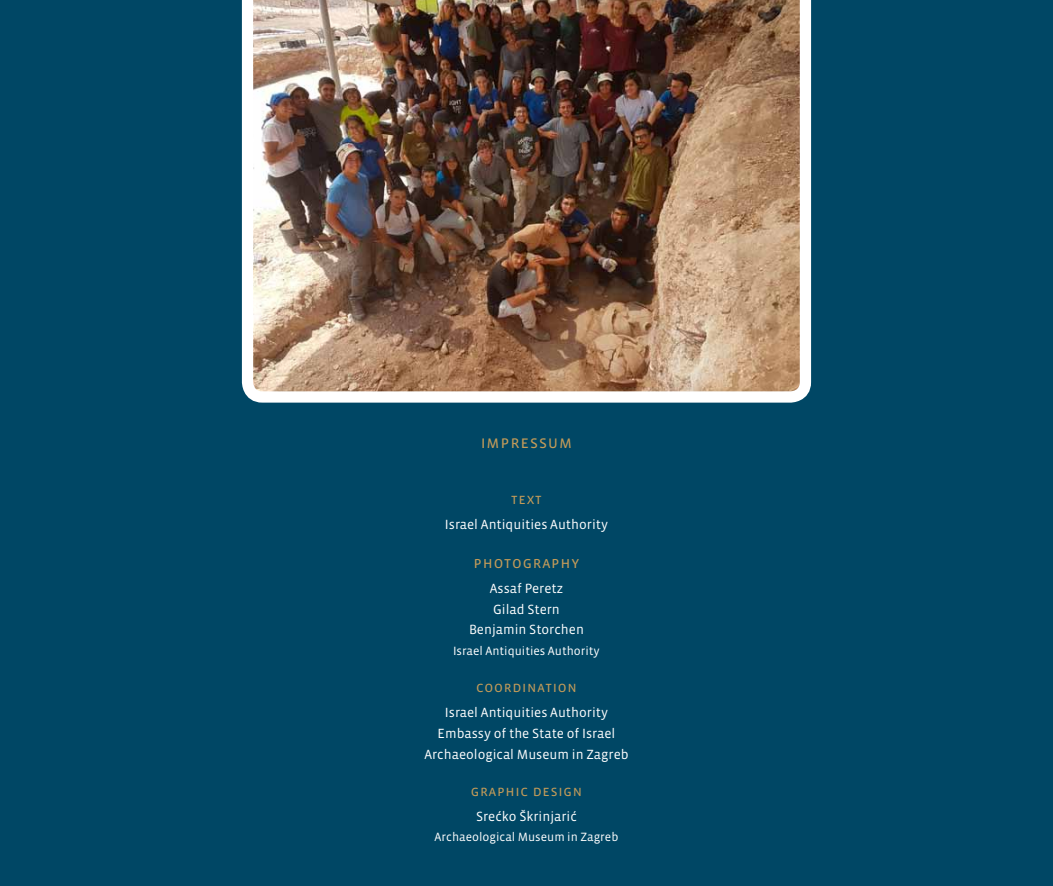
<style>
.page{position:relative;width:1053px;height:886px;background:#fff}
.page>*{position:absolute;margin:0;border:0;box-sizing:border-box;transform-origin:0 0}
.t1{font:17.5px "Vista Sans OTCE";letter-spacing:.05em;color:#c39b59}
.t2{font:16.38px "Vista Sans OTCE";letter-spacing:.05em;color:#c39b59}
.t3{font:15px "Vista Sans OTCE";letter-spacing:.05em;color:#c39b59}
.t4{font:13.62px/20.6px "Vista Sans OTCE";color:#fff;text-align:center}
.t5{font:12.25px "Vista Sans OTCE";color:#fff}
</style>
<div class="page">
<div style="left:0;top:0;width:1052px;height:886px;background:#004765"></div>
<img style="left:242px;top:0;width:569px;height:403px">
<p class="t1" style="left:480px;top:432px;width:93px">impressum</p>
<p class="t3" style="left:511px;top:491px;width:32px">text</p>
<p class="t4" style="left:445px;top:514px;width:164px">Israel Antiquities Authority</p>
<p class="t2" style="left:473px;top:553px;width:107px">photography</p>
<p class="t4" style="left:469px;top:578px;width:116px">Assaf Peretz<br>Gilad Stern<br>Benjamin Storchen</p>
<p class="t5" style="left:453px;top:644px;width:148px">Israel Antiquities Authority</p>
<p class="t3" style="left:476px;top:679px;width:102px">coordination</p>
<p class="t4" style="left:424px;top:702px;width:206px">Israel Antiquities Authority<br>Embassy of the State of Israel<br>Archaeological Museum in Zagreb</p>
<p class="t3" style="left:471px;top:782px;width:113px">graphic design</p>
<p class="t4" style="left:476px;top:805px;width:102px">Srećko Škrinjarić</p>
<p class="t5" style="left:434px;top:830px;width:185px">Archaeological Museum in Zagreb</p>
</div>
